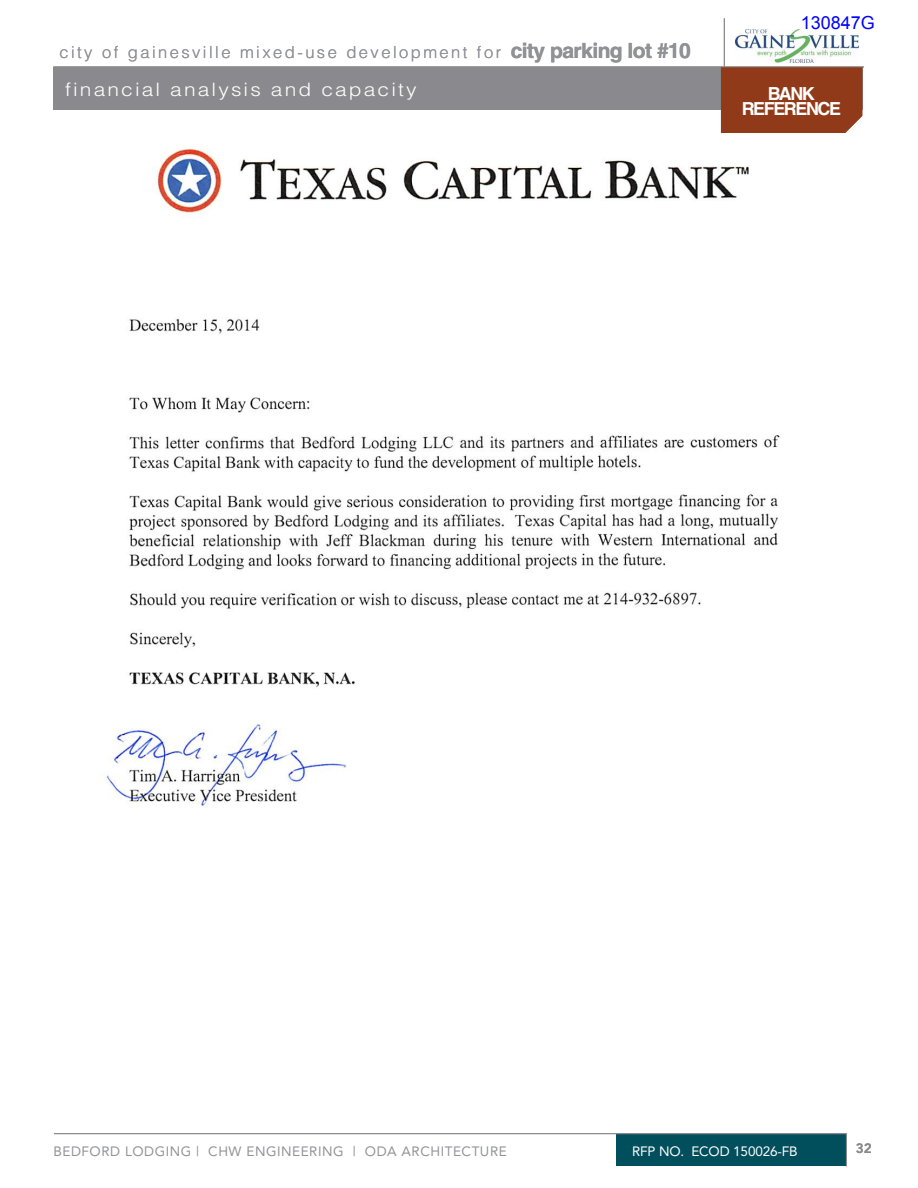
<style>
.page{position:relative;width:918px;height:1188px;background:#fff}
.page>*{position:absolute;margin:0;border:0;box-sizing:border-box;transform-origin:0 0}
.t1{font:700 21px "Helvetica";letter-spacing:-.025em;color:#919295}
.t2{font:300 18.45px "Helvetica";letter-spacing:.1em;color:#fff;scale:1.14 1}
.t3{font:700 18px "Helvetica";letter-spacing:-.08em;color:#fff}
.t4{font:18px "Arial";color:#00f}
.t5{font:300 16.5px "Helvetica";letter-spacing:.15em;color:#919295}
.t6{font:13.5px "Avenir";letter-spacing:.04em;color:#919295}
.t7{font:13.5px "Avenir";letter-spacing:-.01em;color:#fff}
.t8{font:800 13.5px "Avenir";color:#8a8a8e}
</style>
<div class="page">
<div style="left:617px;top:1134px;width:229px;height:32px;background:#014f5c"></div>
<img style="left:735px;top:29px;width:124px;height:33px">
<hr style="left:846px;top:1133px;width:1px;height:33px;background:#8a8a8e">
<hr style="left:53px;top:67px;width:811px;height:1px;background:#8a8a8e">
<hr style="left:724px;top:18px;width:1px;height:49px;background:#8a8a8e">
<hr style="left:54px;top:1133px;width:792px;height:1px;background:#8a8a8e">
<div style="left:53px;top:67px;width:809px;height:42px;background:#8a8a8e"></div>
<div style="left:721px;top:67px;width:141px;height:66px;background:#903a19"></div>
<img style="left:104px;top:149px;width:676px;height:657px">
<h3 class="t4" style="left:801px;top:11px;width:76px">130847G</h3>
<p class="t5" style="left:59px;top:42px;width:443px">city of gainesville mixed-use development for</p>
<h1 class="t1" style="left:511px;top:38px;width:182px">city parking lot #10</h1>
<p class="t2" style="left:65px;top:78px;width:310px">financial analysis and capacity</p>
<p class="t3" style="left:768px;top:83px;width:49px">BANK</p>
<p class="t3" style="left:742px;top:98px;width:101px">REFERENCE</p>
<p class="t6" style="left:53px;top:1143px;width:455px">BEDFORD LODGING | CHW ENGINEERING | ODA ARCHITECTURE</p>
<p class="t7" style="left:632px;top:1143px;width:167px">RFP NO. ECOD 150026-FB</p>
<p class="t8" style="left:856px;top:1140px;width:17px">32</p>
</div>
